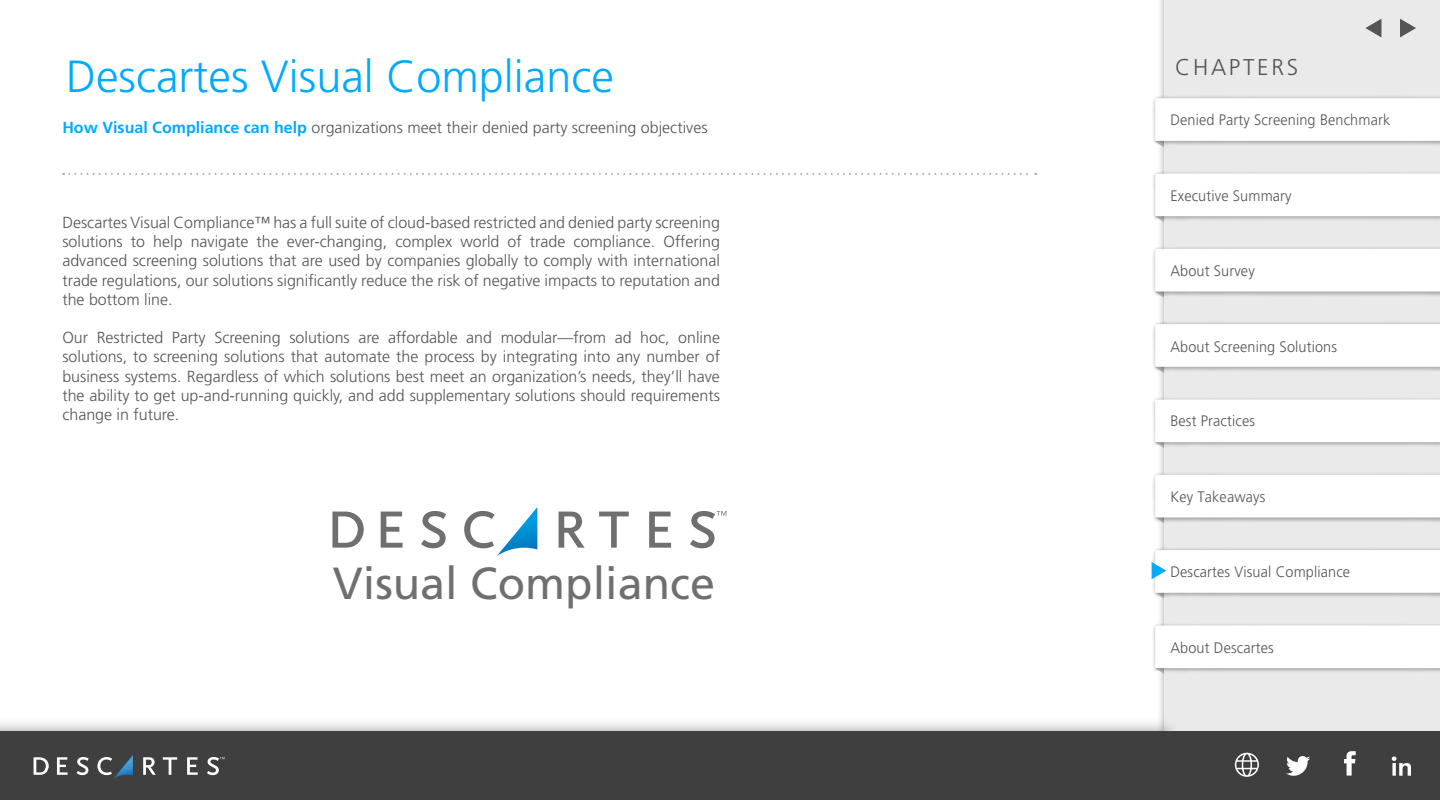
<style>
.page{position:relative;width:1440px;height:800px;background:#fff}
.page>*{position:absolute;margin:0;border:0;box-sizing:border-box;transform-origin:0 0}
.t1{font:300 45px "Frutiger LT Std";color:#0af}
.t2{font:45px "Frutiger LT Std";color:#706f6f}
.t3{font:300 22.8px "Frutiger LT Std";letter-spacing:.12em;color:#555}
.t4{font:300 16px/19.2px "Frutiger LT Std";color:#555;text-align:justify}
.t5{font:300 15.2px "Frutiger LT Std";letter-spacing:.01em;color:#555;scale:.95 1}
.s1{font-weight:700;color:#0af}
</style>
<div class="page">
<svg style="left:1160px;top:0;width:5px;height:714px"></svg>
<div style="left:1165px;top:0;width:275px;height:800px;background:#eaeaea"></div>
<img style="left:1153px;top:95px;width:287px;height:48px">
<svg style="left:1155px;top:98px;width:285px;height:67px"></svg>
<img style="left:1153px;top:246px;width:287px;height:48px">
<svg style="left:1155px;top:249px;width:285px;height:66px"></svg>
<img style="left:1153px;top:171px;width:287px;height:47px">
<svg style="left:1155px;top:173px;width:285px;height:66px"></svg>
<img style="left:1153px;top:321px;width:287px;height:48px">
<svg style="left:1155px;top:324px;width:285px;height:66px"></svg>
<img style="left:1153px;top:472px;width:287px;height:48px">
<svg style="left:1155px;top:475px;width:285px;height:66px"></svg>
<img style="left:1153px;top:397px;width:287px;height:47px">
<svg style="left:1155px;top:399px;width:285px;height:67px"></svg>
<img style="left:1153px;top:623px;width:287px;height:47px">
<svg style="left:1155px;top:625px;width:285px;height:67px"></svg>
<svg style="left:1400px;top:19px;width:16px;height:18px"></svg>
<svg style="left:1365px;top:19px;width:16px;height:18px"></svg>
<svg style="left:0;top:714px;width:1172px;height:17px"></svg>
<div style="left:0;top:731px;width:1440px;height:69px;background:#3f3f3f"></div>
<svg style="left:1392px;top:756px;width:19px;height:20px"></svg>
<svg style="left:1344px;top:751px;width:12px;height:25px"></svg>
<svg style="left:1286px;top:756px;width:24px;height:20px"></svg>
<svg style="left:1235px;top:753px;width:24px;height:24px"></svg>
<svg style="left:34px;top:757px;width:15px;height:18px"></svg>
<svg style="left:57px;top:757px;width:11px;height:18px"></svg>
<svg style="left:77px;top:757px;width:12px;height:18px"></svg>
<svg style="left:143px;top:757px;width:13px;height:18px"></svg>
<svg style="left:163px;top:757px;width:14px;height:18px"></svg>
<svg style="left:187px;top:757px;width:11px;height:18px"></svg>
<svg style="left:207px;top:757px;width:18px;height:18px"></svg>
<svg style="left:97px;top:755px;width:36px;height:24px"></svg>
<svg style="left:1152px;top:550px;width:288px;height:66px"></svg>
<svg style="left:63px;top:173px;width:973px;height:2px"></svg>
<svg style="left:332px;top:512px;width:32px;height:36px"></svg>
<svg style="left:381px;top:512px;width:22px;height:36px"></svg>
<svg style="left:421px;top:511px;width:25px;height:37px"></svg>
<svg style="left:559px;top:512px;width:26px;height:36px"></svg>
<svg style="left:599px;top:512px;width:30px;height:36px"></svg>
<svg style="left:649px;top:512px;width:22px;height:36px"></svg>
<svg style="left:690px;top:511px;width:36px;height:37px"></svg>
<svg style="left:464px;top:507px;width:73px;height:49px"></svg>
<h1 class="t1" style="left:66px;top:51px;width:549px">Descartes Visual Compliance</h1>
<p class="t4" style="left:62px;top:118px;width:647px"><span class="s1">How Visual Compliance can help</span> organizations meet their denied party screening objectives</p>
<p class="t4" style="left:62px;top:213px;width:659px">Descartes Visual Compliance™ has a full suite of cloud-based restricted and denied party screening solutions to help navigate the ever-changing, complex world of trade compliance. Offering advanced screening solutions that are used by companies globally to comply with international trade regulations, our solutions significantly reduce the risk of negative impacts to reputation and the bottom line.</p>
<p class="t4" style="left:62px;top:328px;width:659px">Our Restricted Party Screening solutions are affordable and modular—from ad hoc, online solutions, to screening solutions that automate the process by integrating into any number of business systems. Regardless of which solutions best meet an organization’s needs, they’ll have the ability to get up-and-running quickly, and add supplementary solutions should requirements change in future.</p>
<h1 class="t2" style="left:333px;top:557px;width:384px">Visual Compliance</h1>
<h2 class="t3" style="left:1175px;top:54px;width:125px">CHAPTERS</h2>
<p class="t5" style="left:1170px;top:111px;width:233px">Denied Party Screening Benchmark</p>
<p class="t5" style="left:1170px;top:187px;width:129px">Executive Summary</p>
<p class="t5" style="left:1170px;top:262px;width:90px">About Survey</p>
<p class="t5" style="left:1170px;top:338px;width:177px">About Screening Solutions</p>
<p class="t5" style="left:1170px;top:412px;width:91px">Best Practices</p>
<p class="t5" style="left:1170px;top:488px;width:101px">Key Takeaways</p>
<p class="t5" style="left:1170px;top:563px;width:191px">Descartes Visual Compliance</p>
<p class="t5" style="left:1170px;top:639px;width:110px">About Descartes</p>
</div>
